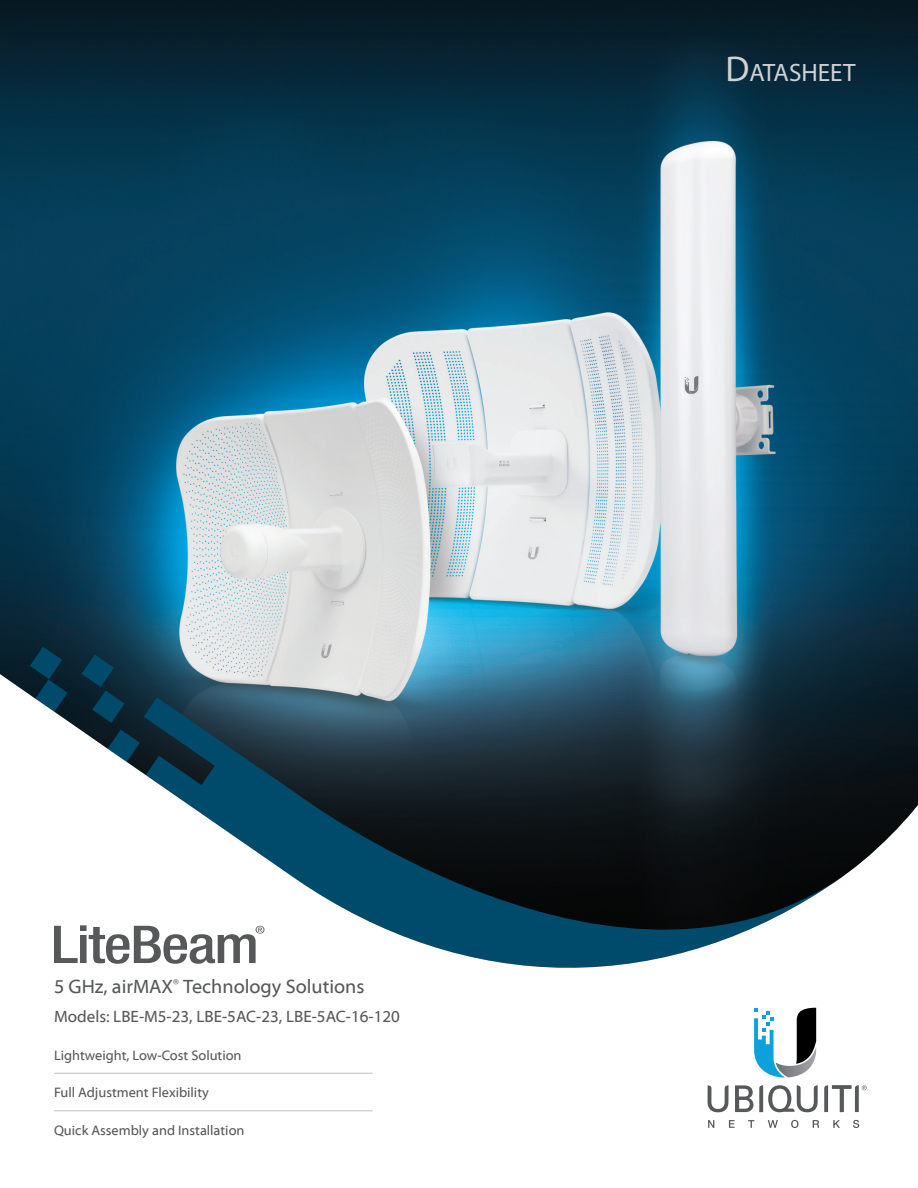
<style>
.page{position:relative;width:918px;height:1188px;background:#fff}
.page>*{position:absolute;margin:0;border:0;box-sizing:border-box;transform-origin:0 0}
.t1{font:25.2px "Myriad Pro";color:#d1d2d4}
.Product_Description{font:19.5px "Myriad Web Pro";color:#57585a}
.Product_Description-2{font:16.5px "Myriad Web Pro";color:#57585a}
.t2{font:13.8px "Myriad Web Pro";color:#57585a}
.s1{font-size:36px}
</style>
<div class="page">
<img style="left:0;top:0;width:918px;height:655px">
<svg style="left:30px;top:647px;width:38px;height:8px"></svg>
<svg style="left:0;top:655px;width:918px;height:473px"></svg>
<svg style="left:54px;top:925px;width:210px;height:38px"></svg>
<svg style="left:754px;top:1008px;width:62px;height:70px"></svg>
<svg style="left:708px;top:1085px;width:21px;height:27px"></svg>
<svg style="left:759px;top:1085px;width:59px;height:27px"></svg>
<svg style="left:735px;top:1085px;width:18px;height:27px"></svg>
<svg style="left:708px;top:1120px;width:6px;height:8px"></svg>
<svg style="left:729px;top:1120px;width:6px;height:8px"></svg>
<svg style="left:748px;top:1120px;width:6px;height:8px"></svg>
<svg style="left:768px;top:1120px;width:10px;height:8px"></svg>
<svg style="left:791px;top:1120px;width:8px;height:8px"></svg>
<svg style="left:813px;top:1120px;width:6px;height:8px"></svg>
<svg style="left:833px;top:1120px;width:7px;height:8px"></svg>
<svg style="left:853px;top:1120px;width:6px;height:8px"></svg>
<svg style="left:824px;top:1085px;width:43px;height:27px"></svg>
<hr style="left:54px;top:1073px;width:319px;height:1px;background:#bcbdc0">
<hr style="left:54px;top:1110px;width:319px;height:1px;background:#bcbdc0">
<h1 class="t1" style="left:725px;top:57px;width:132px"><span class="s1">D</span>ATASHEET</h1>
<p class="Product_Description" style="left:54px;top:976px;width:312px">5 GHz, airMAX<sup>®</sup> Technology Solutions</p>
<p class="Product_Description-2" style="left:54px;top:1007px;width:347px">Models: LBE-M5-23, LBE-5AC-23, LBE-5AC-16-120</p>
<p class="t2" style="left:54px;top:1048px;width:189px">Lightweight, Low-Cost Solution</p>
<p class="t2" style="left:54px;top:1085px;width:156px">Full Adjustment Flexibility</p>
<p class="t2" style="left:54px;top:1123px;width:192px">Quick Assembly and Installation</p>
</div>
